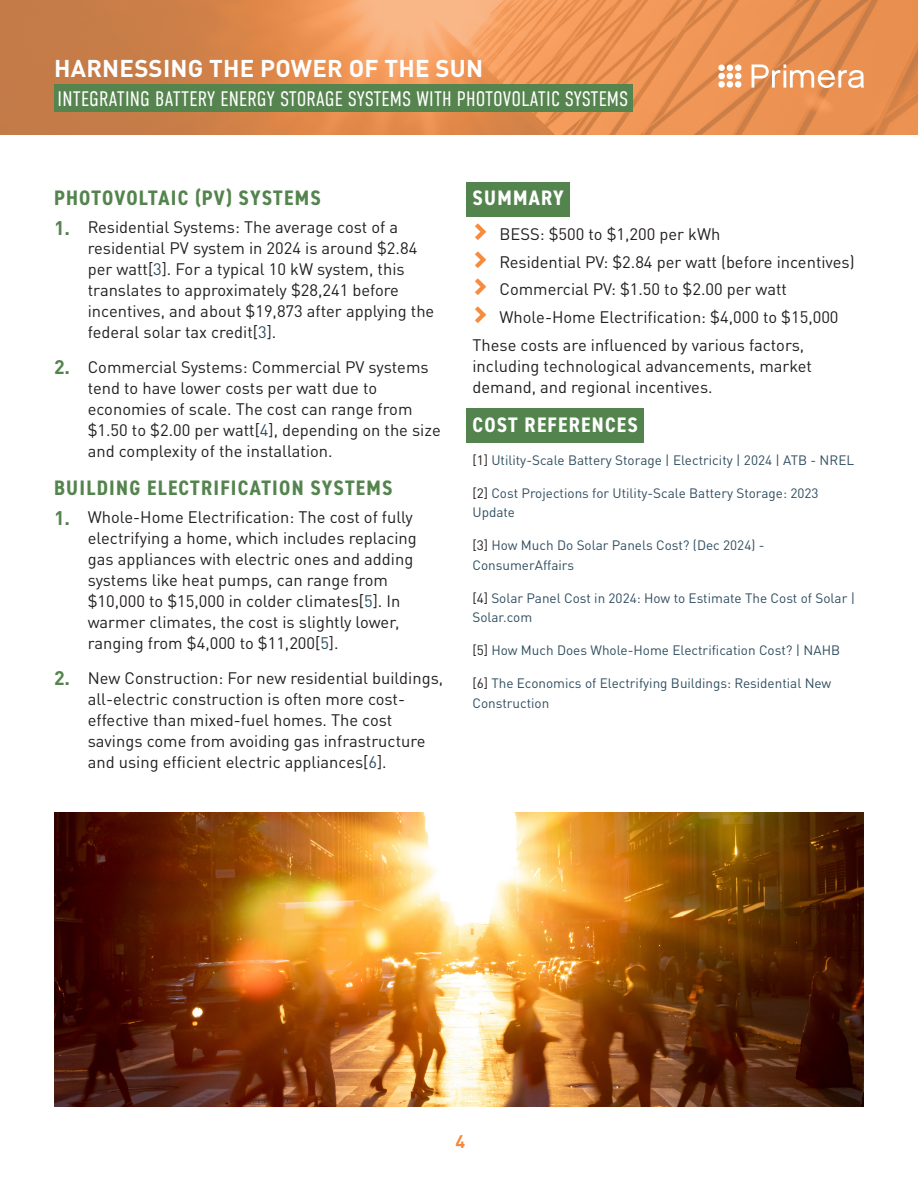
<style>
.page{position:relative;width:918px;height:1188px;background:#fff}
.page>*{position:absolute;margin:0;border:0;box-sizing:border-box;transform-origin:0 0}
.t1{font:700 24px "DINOT";letter-spacing:.01em;color:#fff}
.t2{font:300 21px "DIN Condensed";letter-spacing:.01em;color:#fff}
.t3{font:700 condensed 21px "DIN2014";letter-spacing:.06em;color:#54844e}
.t4{font:700 condensed 21px "DIN2014";letter-spacing:.06em;color:#fff}
.t5{font:700 18px "DINOT";color:#f5893c}
.t6{font:16.5px/21px "DINOT";color:#231f20}
.t7{font:13.5px/19.5px "DINOT";color:#2f4e60}
.s1{font-weight:700;font-size:19.5px;color:#54844e}
.s2{color:#2f4e60}
.s3{font-family:"SS Standard";color:#f68a3d}
.s4{color:#231f20}
</style>
<div class="page">
<img style="left:0;top:0;width:918px;height:135px">
<div style="left:54px;top:85px;width:578px;height:27px;background:#56844e"></div>
<div style="left:718px;top:81px;width:7px;height:7px;background:#fff;border-radius:50%"></div>
<div style="left:718px;top:73px;width:7px;height:6px;background:#fff;border-radius:50%"></div>
<div style="left:718px;top:65px;width:7px;height:6px;background:#fff;border-radius:50%"></div>
<div style="left:727px;top:81px;width:6px;height:7px;background:#fff;border-radius:50%"></div>
<div style="left:735px;top:81px;width:6px;height:7px;background:#fff;border-radius:50%"></div>
<svg style="left:727px;top:65px;width:14px;height:14px"></svg>
<svg style="left:752px;top:64px;width:112px;height:24px"></svg>
<div style="left:466px;top:182px;width:103px;height:35px;background:#54844e"></div>
<div style="left:466px;top:408px;width:178px;height:35px;background:#54844e"></div>
<img style="left:54px;top:812px;width:810px;height:295px">
<h1 class="t1" style="left:54px;top:52px;width:430px">HARNESSING THE POWER OF THE SUN</h1>
<p class="t2" style="left:58px;top:87px;width:572px">INTEGRATING BATTERY ENERGY STORAGE SYSTEMS WITH PHOTOVOLATIC SYSTEMS</p>
<p class="t3" style="left:54px;top:184px;width:268px">PHOTOVOLTAIC (PV) SYSTEMS</p>
<p class="t6" style="left:88px;top:216px;width:348px;text-indent:-34px"><span class="s1">1.</span> Residential Systems: The average cost of a residential PV system in 2024 is around $2.84 per watt[<span class="s2">3</span>]. For a typical 10 kW system, this translates to approximately $28,241 before incentives, and about $19,873 after applying the federal solar tax credit[<span class="s2">3</span>].</p>
<p class="t6" style="left:88px;top:356px;width:355px;text-indent:-34px"><span class="s1">2.</span> Commercial Systems: Commercial PV systems tend to have lower costs per watt due to economies of scale. The cost can range from $1.50 to $2.00 per watt[<span class="s2">4</span>], depending on the size and complexity of the installation.</p>
<p class="t3" style="left:54px;top:474px;width:340px">BUILDING ELECTRIFICATION SYSTEMS</p>
<p class="t6" style="left:88px;top:506px;width:331px;text-indent:-34px"><span class="s1">1.</span> Whole-Home Electrification: The cost of fully electrifying a home, which includes replacing gas appliances with electric ones and adding systems like heat pumps, can range from $10,000 to $15,000 in colder climates[<span class="s2">5</span>]. In warmer climates, the cost is slightly lower, ranging from $4,000 to $11,200[<span class="s2">5</span>].</p>
<p class="t6" style="left:88px;top:667px;width:357px;text-indent:-34px"><span class="s1">2.</span> New Construction: For new residential buildings, all-electric construction is often more cost&shy;effective than mixed-fuel homes. The cost savings come from avoiding gas infrastructure and using efficient electric appliances[<span class="s2">6</span>].</p>
<p class="t4" style="left:473px;top:184px;width:93px">SUMMARY</p>
<p class="t6" style="left:472px;top:220px;width:384px;line-height:27.8px"><span class="s3">▻</span> BESS: $500 to $1,200 per kWh<br><span class="s3">▻</span> Residential PV: $2.84 per watt (before incentives) <span class="s3">▻</span> Commercial PV: $1.50 to $2.00 per watt<br><span class="s3">▻</span> Whole-Home Electrification: $4,000 to $15,000<br>These costs are influenced by various factors,</p>
<p class="t6" style="left:472px;top:355px;width:341px">including technological advancements, market demand, and regional incentives.</p>
<p class="t4" style="left:473px;top:410px;width:167px">COST REFERENCES</p>
<p class="t7" style="left:472px;top:450px;width:383px"><span class="s4">[1]</span> Utility-Scale Battery Storage | Electricity | 2024 | ATB - NREL</p>
<p class="t7" style="left:472px;top:483px;width:348px"><span class="s4">[2]</span> Cost Projections for Utility-Scale Battery Storage: 2023<br>Update</p>
<p class="t7" style="left:472px;top:535px;width:294px"><span class="s4">[3]</span> How Much Do Solar Panels Cost? (Dec 2024) -<br>ConsumerAffairs</p>
<p class="t7" style="left:472px;top:588px;width:384px"><span class="s4">[4]</span> Solar Panel Cost in 2024: How to Estimate The Cost of Solar |<br>Solar.com</p>
<p class="t7" style="left:472px;top:640px;width:369px"><span class="s4">[5]</span> How Much Does Whole-Home Electrification Cost? | NAHB</p>
<p class="t7" style="left:472px;top:673px;width:360px"><span class="s4">[6]</span> The Economics of Electrifying Buildings: Residential New<br>Construction</p>
<p class="t5" style="left:456px;top:1129px;width:11px">4</p>
</div>
